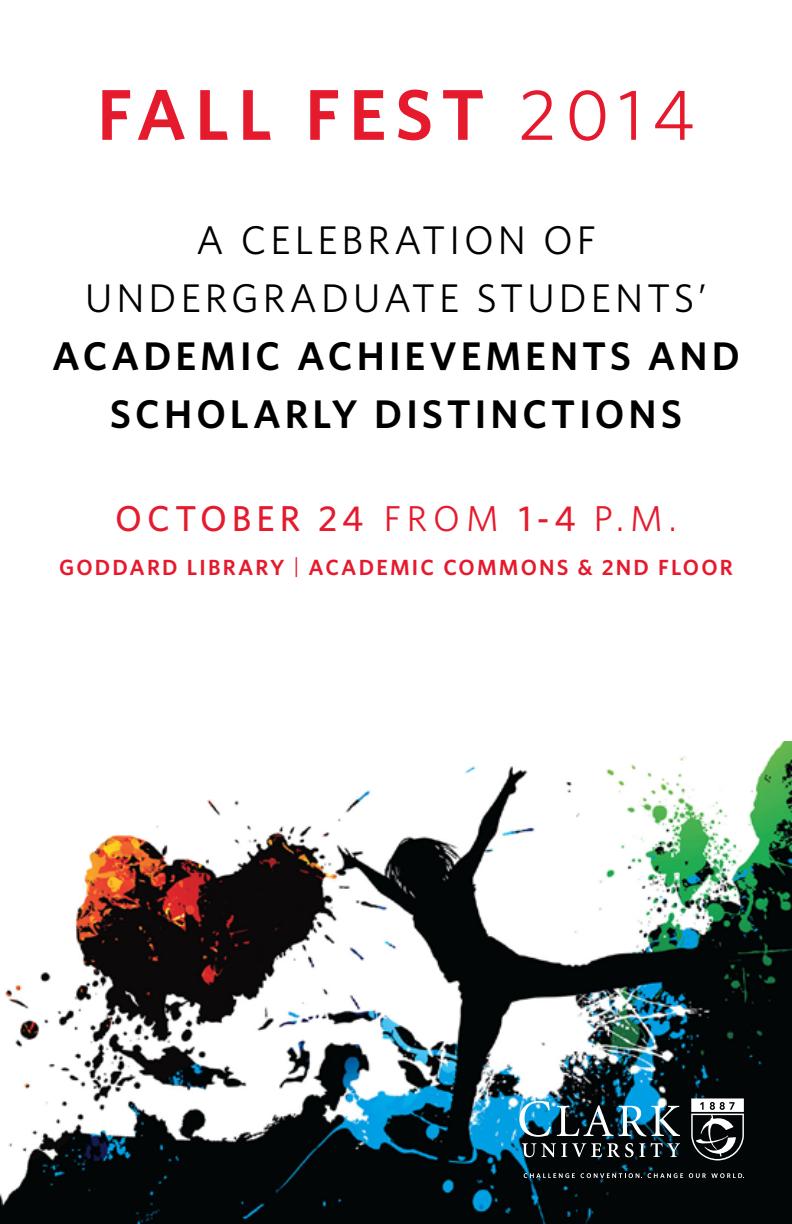
<style>
.page{position:relative;width:792px;height:1224px;background:#fff}
.page>*{position:absolute;margin:0;border:0;box-sizing:border-box;transform-origin:0 0}
.t1{font:600 72px "Whitney";letter-spacing:.12em;color:#e51a2d}
.t2{font:600 40px/58px "Whitney";letter-spacing:.1em;color:#000;text-align:center}
.t3{font:40px/58px "Whitney";letter-spacing:.1em;color:#000;text-align:center}
.t4{font:500 36px "Whitney";letter-spacing:.14em;color:#e51a2d}
.t5{font:600 22px "Whitney";letter-spacing:.1em;color:#e51a2d}
.s1{font-weight:400}
</style>
<div class="page">
<img style="left:0;top:741px;width:792px;height:483px">
<svg style="left:519px;top:1101px;width:32px;height:36px"></svg>
<svg style="left:557px;top:1105px;width:56px;height:31px"></svg>
<svg style="left:619px;top:1106px;width:61px;height:30px"></svg>
<svg style="left:522px;top:1143px;width:123px;height:14px;background:#424748"></svg>
<svg style="left:651px;top:1143px;width:29px;height:14px"></svg>
<svg style="left:691px;top:1098px;width:53px;height:62px"></svg>
<svg style="left:524px;top:1173px;width:51px;height:5px"></svg>
<svg style="left:581px;top:1173px;width:61px;height:5px"></svg>
<svg style="left:648px;top:1173px;width:35px;height:5px"></svg>
<svg style="left:689px;top:1173px;width:55px;height:5px"></svg>
<h1 class="t1" style="left:97px;top:67px;width:599px">FALL FEST <span class="s1">2014</span></h1>
<p class="t3" style="left:85px;top:210px;width:623px">A CELEBRATION OF<br>UNDERGRADUATE STUDENTS’</p>
<p class="t2" style="left:52px;top:326px;width:689px">ACADEMIC ACHIEVEMENTS AND<br>SCHOLARLY DISTINCTIONS</p>
<p class="t4" style="left:115px;top:495px;width:563px">OCTOBER 24 <span class="s1">FROM</span> 1-4 <span class="s1">P.M.</span></p>
<p class="t5" style="left:59px;top:553px;width:675px">GODDARD LIBRARY <span class="s1">|</span> ACADEMIC COMMONS &amp; 2ND FLOOR</p>
</div>
